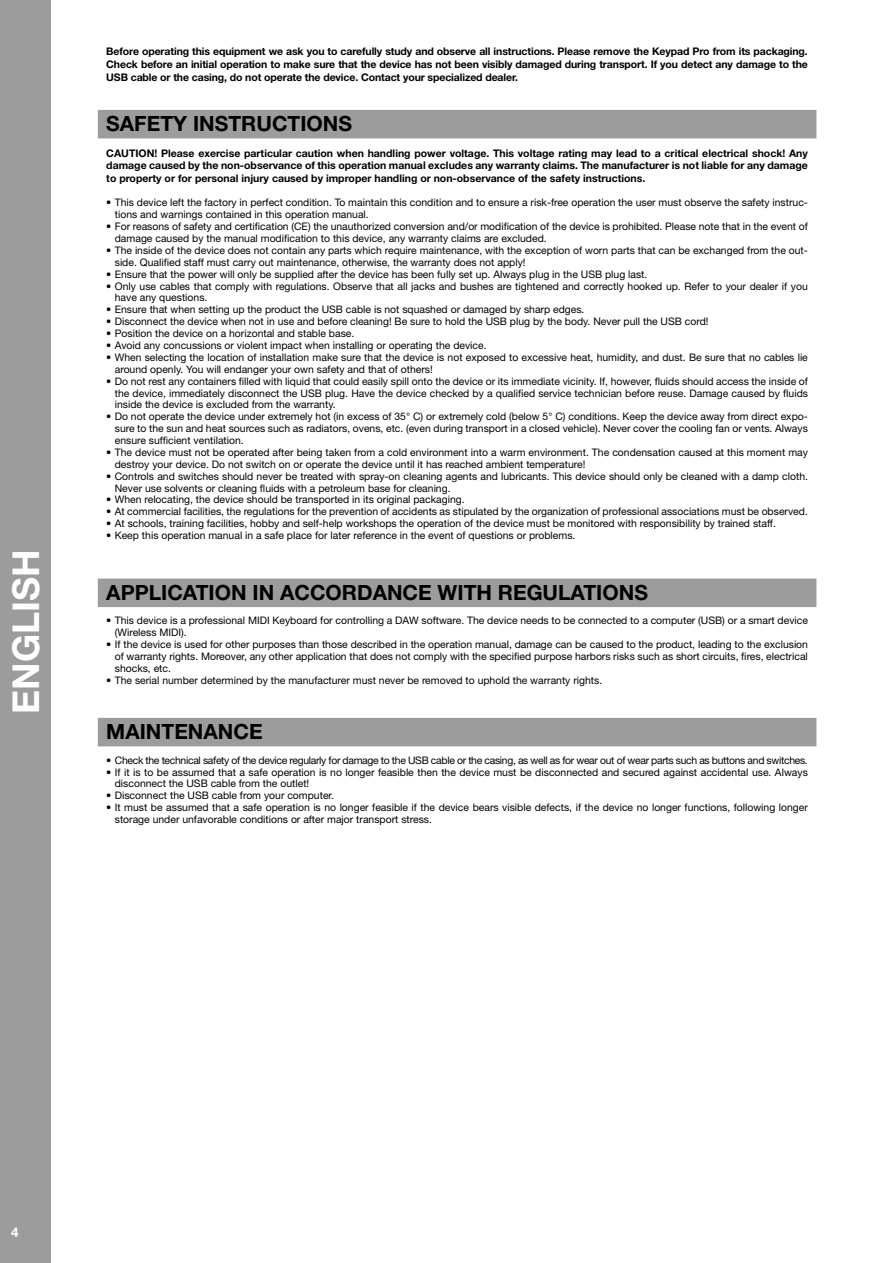
<style>
.page{position:relative;width:893px;height:1263px;background:#fff}
.page>*{position:absolute;margin:0;border:0;box-sizing:border-box;transform-origin:0 0}
.t1{font:700 37.2px "Helvetica Neue LT Std";color:#fff}
.HEADLINE_BALKEN{font:700 21px "Helvetica Neue LT Std";color:#000}
.t2{font:700 13.5px "Helvetica Neue LT Std";color:#fff}
.HINWEISE{font:700 10.5px/12.6px "Helvetica Neue LT Std";letter-spacing:-.005em;color:#000;text-align:justify}
.t3{font:10.35px/11.9px "Helvetica Neue LT Std";color:#000}
.t4{font:10.35px "Helvetica Neue LT Std";letter-spacing:-.03em;color:#000}
</style>
<div class="page">
<div style="left:0;top:0;width:51px;height:1263px;background:#9c9c9c"></div>
<div style="left:98px;top:110px;width:718px;height:28px;background:#9c9c9c"></div>
<div style="left:98px;top:578px;width:718px;height:29px;background:#9c9c9c"></div>
<div style="left:98px;top:718px;width:718px;height:28px;background:#9c9c9c"></div>
<h1 class="t1" style="left:3px;top:714px;width:166px;rotate:-90deg">ENGLISH</h1>
<p class="HINWEISE" style="left:106px;top:45px;width:703px">Before operating this equipment we ask you to carefully study and observe all instructions. Please remove the Keypad Pro from its packaging.<br>Check before an initial operation to make sure that the device has not been visibly damaged during transport. If you detect any damage to the USB cable or the casing, do not operate the device. Contact your specialized dealer.</p>
<p class="HEADLINE_BALKEN" style="left:106px;top:111px;width:247px">SAFETY INSTRUCTIONS</p>
<p class="HINWEISE" style="left:106px;top:146px;width:703px">CAUTION! Please exercise particular caution when handling power voltage. This voltage rating may lead to a critical electrical shock! Any damage caused by the non-observance of this operation manual excludes any warranty claims. The manufacturer is not liable for any damage to property or for personal injury caused by improper handling or non-observance of the safety instructions.</p>
<p class="t3" style="left:115px;top:197px;width:695px;text-indent:-9px">• This device left the factory in perfect condition. To maintain this condition and to ensure a risk-free operation the user must observe the safety instruc&shy;tions and warnings contained in this operation manual.</p>
<p class="t3" style="left:115px;top:220px;width:695px;text-indent:-9px">• For reasons of safety and certification (CE) the unauthorized conversion and/or modification of the device is prohibited. Please note that in the event of damage caused by the manual modification to this device, any warranty claims are excluded.</p>
<p class="t3" style="left:115px;top:244px;width:695px;text-indent:-9px">• The inside of the device does not contain any parts which require maintenance, with the exception of worn parts that can be exchanged from the out&shy;side. Qualified staff must carry out maintenance, otherwise, the warranty does not apply!</p>
<p class="t3" style="left:106px;top:268px;width:543px">• Ensure that the power will only be supplied after the device has been fully set up. Always plug in the USB plug last.</p>
<p class="t3" style="left:115px;top:280px;width:695px;text-indent:-9px">• Only use cables that comply with regulations. Observe that all jacks and bushes are tightened and correctly hooked up. Refer to your dealer if you have any questions.</p>
<p class="t3" style="left:106px;top:304px;width:480px">• Ensure that when setting up the product the USB cable is not squashed or damaged by sharp edges.</p>
<p class="t3" style="left:106px;top:315px;width:604px">• Disconnect the device when not in use and before cleaning! Be sure to hold the USB plug by the body. Never pull the USB cord!</p>
<p class="t3" style="left:106px;top:327px;width:250px">• Position the device on a horizontal and stable base.</p>
<p class="t3" style="left:106px;top:339px;width:382px">• Avoid any concussions or violent impact when installing or operating the device.</p>
<p class="t3" style="left:115px;top:351px;width:695px;text-indent:-9px">• When selecting the location of installation make sure that the device is not exposed to excessive heat, humidity, and dust. Be sure that no cables lie around openly. You will endanger your own safety and that of others!</p>
<p class="t3" style="left:115px;top:375px;width:695px;text-align:justify;text-indent:-9px">• Do not rest any containers filled with liquid that could easily spill onto the device or its immediate vicinity. If, however, fluids should access the inside of the device, immediately disconnect the USB plug. Have the device checked by a qualified service technician before reuse. Damage caused by fluids inside the device is excluded from the warranty.</p>
<p class="t3" style="left:115px;top:410px;width:695px;text-align:justify;text-indent:-9px">• Do not operate the device under extremely hot (in excess of 35° C) or extremely cold (below 5° C) conditions. Keep the device away from direct expo&shy;sure to the sun and heat sources such as radiators, ovens, etc. (even during transport in a closed vehicle). Never cover the cooling fan or vents. Always ensure sufficient ventilation.</p>
<p class="t3" style="left:115px;top:446px;width:695px;text-indent:-9px">• The device must not be operated after being taken from a cold environment into a warm environment. The condensation caused at this moment may destroy your device. Do not switch on or operate the device until it has reached ambient temperature!</p>
<p class="t3" style="left:115px;top:470px;width:695px;text-indent:-9px">• Controls and switches should never be treated with spray-on cleaning agents and lubricants. This device should only be cleaned with a damp cloth.<br>Never use solvents or cleaning fluids with a petroleum base for cleaning.</p>
<p class="t3" style="left:106px;top:494px;width:360px">• When relocating, the device should be transported in its original packaging.</p>
<p class="t3" style="left:106px;top:506px;width:703px">• At commercial facilities, the regulations for the prevention of accidents as stipulated by the organization of professional associations must be observed.</p>
<p class="t3" style="left:106px;top:517px;width:671px">• At schools, training facilities, hobby and self-help workshops the operation of the device must be monitored with responsibility by trained staff.</p>
<p class="t3" style="left:106px;top:529px;width:471px">• Keep this operation manual in a safe place for later reference in the event of questions or problems.</p>
<p class="HEADLINE_BALKEN" style="left:106px;top:579px;width:543px">APPLICATION IN ACCORDANCE WITH REGULATIONS</p>
<p class="t3" style="left:115px;top:615px;width:695px;text-indent:-9px">• This device is a professional MIDI Keyboard for controlling a DAW software. The device needs to be connected to a computer (USB) or a smart device (Wireless MIDI).</p>
<p class="t3" style="left:115px;top:638px;width:695px;text-align:justify;text-indent:-9px">• If the device is used for other purposes than those described in the operation manual, damage can be caused to the product, leading to the exclusion of warranty rights. Moreover, any other application that does not comply with the specified purpose harbors risks such as short circuits, fires, electrical shocks, etc.</p>
<p class="t3" style="left:106px;top:674px;width:497px">• The serial number determined by the manufacturer must never be removed to uphold the warranty rights.</p>
<p class="HEADLINE_BALKEN" style="left:106px;top:719px;width:158px">MAINTENANCE</p>
<p class="t4" style="left:106px;top:754px;width:703px">• Check the technical safety of the device regularly for damage to the USB cable or the casing, as well as for wear out of wear parts such as buttons and switches.</p>
<p class="t3" style="left:115px;top:766px;width:695px;text-indent:-9px">• If it is to be assumed that a safe operation is no longer feasible then the device must be disconnected and secured against accidental use. Always disconnect the USB cable from the outlet!</p>
<p class="t3" style="left:106px;top:790px;width:229px">• Disconnect the USB cable from your computer.</p>
<p class="t3" style="left:115px;top:801px;width:695px;text-indent:-9px">• It must be assumed that a safe operation is no longer feasible if the device bears visible defects, if the device no longer functions, following longer storage under unfavorable conditions or after major transport stress.</p>
<h3 class="t2" style="left:11px;top:1223px;width:9px">4</h3>
</div>
